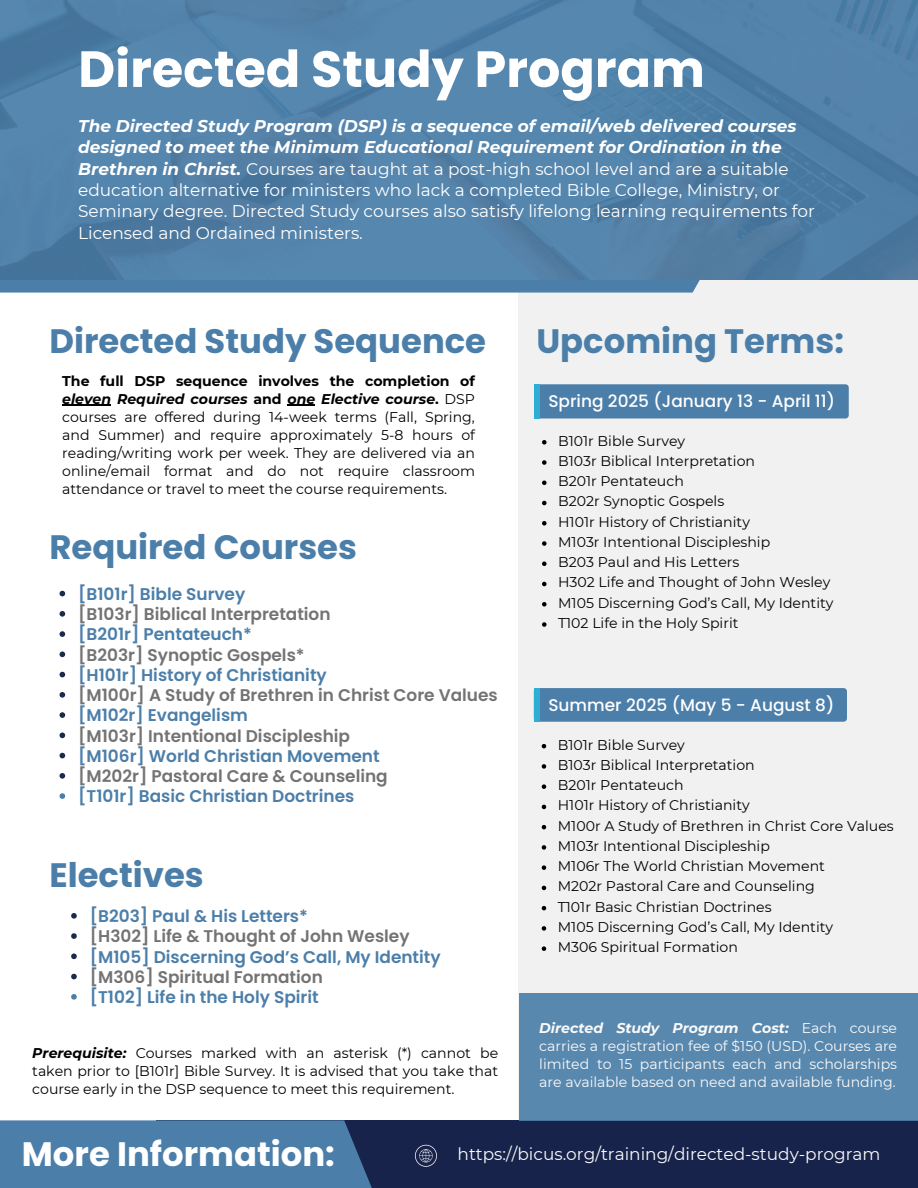
<style>
.page{position:relative;width:918px;height:1188px;background:#fff}
.page>*{position:absolute;margin:0;border:0;box-sizing:border-box;transform-origin:0 0}
.t1{font:700 50.85px "Poppins";color:#fff}
.t2{font:700 33.9px "Poppins";color:#4b7ea9}
.t3{font:700 33.9px "Poppins";color:#fff}
.t4{font:16.95px/21.3px "Montserrat";color:#fff}
.t5{font:600 16.95px "Poppins";color:#4b7ea9}
.t6{font:600 16.95px "Poppins";color:#737373}
.t7{font:500 16.95px "Poppins";color:#fff}
.t8{font:16.95px "Montserrat";color:#fafafa}
.t9{font:14.1px/18px "Montserrat";color:#000;text-align:justify}
.t10{font:14.1px/18px "Montserrat";color:#fafafa;text-align:justify}
.s1{font-weight:700;font-style:italic}
.s2{font-weight:700}
</style>
<div class="page">
<div style="left:519px;top:0;width:399px;height:1188px;background:#f1f1f1"></div>
<div style="left:156px;top:1120px;width:762px;height:68px;background:#18234b"></div>
<svg style="left:0;top:1120px;width:428px;height:68px;fill:#4b7ea9"></svg>
<svg style="left:415px;top:1145px;width:22px;height:22px"></svg>
<div style="left:534px;top:688px;width:313px;height:34px;background:#4b7ea9;border-radius:3px"></div>
<div style="left:534px;top:688px;width:6px;height:34px;background:#30add4"></div>
<div style="left:534px;top:384px;width:315px;height:35px;background:#4b7ea9;border-radius:3px"></div>
<div style="left:534px;top:384px;width:6px;height:35px;background:#30add4"></div>
<svg style="left:0;top:280px;width:700px;height:13px;background:#5182ac"></svg>
<div style="left:0;top:0;width:918px;height:280px;background:linear-gradient(to bottom,#5384ac,#5180a7)"></div>
<svg style="left:542px;top:440px;width:5px;height:5px"></svg>
<svg style="left:542px;top:460px;width:5px;height:5px"></svg>
<svg style="left:542px;top:481px;width:5px;height:4px"></svg>
<svg style="left:542px;top:501px;width:5px;height:4px"></svg>
<svg style="left:542px;top:521px;width:5px;height:5px"></svg>
<svg style="left:542px;top:541px;width:5px;height:5px"></svg>
<svg style="left:542px;top:562px;width:5px;height:4px"></svg>
<svg style="left:542px;top:582px;width:5px;height:4px"></svg>
<svg style="left:542px;top:602px;width:5px;height:5px"></svg>
<svg style="left:542px;top:622px;width:5px;height:5px"></svg>
<svg style="left:60px;top:591px;width:5px;height:5px"></svg>
<svg style="left:60px;top:611px;width:5px;height:6px"></svg>
<svg style="left:60px;top:631px;width:5px;height:6px"></svg>
<svg style="left:60px;top:652px;width:5px;height:5px"></svg>
<svg style="left:60px;top:672px;width:5px;height:5px"></svg>
<svg style="left:60px;top:692px;width:5px;height:6px"></svg>
<svg style="left:60px;top:712px;width:5px;height:6px"></svg>
<svg style="left:60px;top:733px;width:5px;height:5px"></svg>
<svg style="left:60px;top:753px;width:5px;height:5px"></svg>
<svg style="left:60px;top:773px;width:5px;height:6px"></svg>
<svg style="left:60px;top:793px;width:5px;height:6px"></svg>
<hr style="left:62px;top:405px;width:49px;height:1px;background:#000">
<svg style="left:288px;top:405px;width:27px;height:1px"></svg>
<svg style="left:71px;top:913px;width:6px;height:6px"></svg>
<svg style="left:71px;top:933px;width:6px;height:6px"></svg>
<svg style="left:71px;top:954px;width:6px;height:5px"></svg>
<svg style="left:71px;top:974px;width:6px;height:5px"></svg>
<svg style="left:71px;top:994px;width:6px;height:6px"></svg>
<div style="left:519px;top:993px;width:399px;height:127px;background:#5988af"></div>
<svg style="left:542px;top:744px;width:4px;height:4px"></svg>
<svg style="left:542px;top:764px;width:4px;height:5px"></svg>
<svg style="left:542px;top:784px;width:4px;height:5px"></svg>
<svg style="left:542px;top:805px;width:4px;height:4px"></svg>
<svg style="left:542px;top:825px;width:4px;height:4px"></svg>
<svg style="left:542px;top:845px;width:4px;height:5px"></svg>
<svg style="left:542px;top:865px;width:4px;height:5px"></svg>
<svg style="left:542px;top:886px;width:4px;height:4px"></svg>
<svg style="left:542px;top:906px;width:4px;height:4px"></svg>
<svg style="left:542px;top:926px;width:4px;height:5px"></svg>
<svg style="left:542px;top:946px;width:4px;height:5px"></svg>
<h2 class="t1" style="left:78px;top:34px;width:628px">Directed Study Program</h2>
<p class="t4" style="left:78px;top:115px;width:738px"><span class="s1">The Directed Study Program (DSP) is a sequence of email/web delivered courses designed to meet the Minimum Educational Requirement for Ordination in the Brethren in Christ.</span> Courses are taught at a post-high school level and are a suitable education alternative for ministers who lack a completed Bible College, Ministry, or Seminary degree. Directed Study courses also satisfy lifelong learning requirements for Licensed and Ordained ministers.</p>
<p class="t2" style="left:49px;top:318px;width:438px">Directed Study Sequence</p>
<h2 class="t9" style="left:62px;top:372px;width:414px"><span class="s2">The full DSP sequence involves the completion of </span><span class="s1">eleven Required courses</span> <span class="s2">and</span> <span class="s1">one Elective course</span><span class="s2">.</span> DSP courses are offered during 14-week terms (Fall, Spring, and Summer) and require approximately 5-8 hours of reading/writing work per week. They are delivered via an online/email format and do not require classroom attendance or travel to meet the course requirements.</h2>
<p class="t2" style="left:49px;top:524px;width:309px">Required Courses</p>
<p class="t5" style="left:78px;top:582px;width:169px">[B101r] Bible Survey</p>
<p class="t6" style="left:78px;top:602px;width:254px">[B103r] Biblical Interpretation</p>
<p class="t5" style="left:78px;top:622px;width:175px">[B201r] Pentateuch*</p>
<p class="t6" style="left:78px;top:643px;width:228px">[B203r] Synoptic Gospels*</p>
<p class="t5" style="left:78px;top:663px;width:250px">[H101r] History of Christianity</p>
<p class="t6" style="left:78px;top:683px;width:421px">[M100r] A Study of Brethren in Christ Core Values</p>
<p class="t5" style="left:78px;top:703px;width:171px">[M102r] Evangelism</p>
<p class="t6" style="left:78px;top:724px;width:273px">[M103r] Intentional Discipleship</p>
<p class="t5" style="left:78px;top:744px;width:303px">[M106r] World Christian Movement</p>
<p class="t6" style="left:78px;top:764px;width:311px">[M202r] Pastoral Care &amp; Counseling</p>
<p class="t5" style="left:78px;top:784px;width:278px">[T101r] Basic Christian Doctrines</p>
<p class="t2" style="left:49px;top:851px;width:156px">Electives</p>
<p class="t5" style="left:90px;top:904px;width:220px">[B203] Paul &amp; His Letters*</p>
<p class="t6" style="left:90px;top:924px;width:321px">[H302] Life &amp; Thought of John Wesley</p>
<p class="t5" style="left:90px;top:945px;width:352px">[M105] Discerning God’s Call, My Identity</p>
<p class="t6" style="left:90px;top:965px;width:235px">[M306] Spiritual Formation</p>
<p class="t5" style="left:90px;top:985px;width:230px">[T102] Life in the Holy Spirit</p>
<p class="t9" style="left:32px;top:1044px;width:467px"><span class="s1">Prerequisite:</span> Courses marked with an asterisk (*) cannot be taken prior to [B101r] Bible Survey. It is advised that you take that course early in the DSP sequence to meet this requirement.</p>
<h3 class="t2" style="left:536px;top:318px;width:309px">Upcoming Terms:</h3>
<p class="t7" style="left:548px;top:390px;width:288px">Spring 2025 (January 13 - April 11)</p>
<h3 class="t9" style="left:558px;top:432px;width:129px">B101r Bible Survey</h3>
<p class="t9" style="left:558px;top:452px;width:199px">B103r Biblical Interpretation</p>
<p class="t9" style="left:558px;top:472px;width:127px">B201r Pentateuch</p>
<p class="t9" style="left:558px;top:492px;width:168px">B202r Synoptic Gospels</p>
<p class="t9" style="left:558px;top:513px;width:193px">H101r History of Christianity</p>
<p class="t9" style="left:558px;top:533px;width:214px">M103r Intentional Discipleship</p>
<p class="t9" style="left:558px;top:553px;width:183px">B203 Paul and His Letters</p>
<p class="t9" style="left:558px;top:573px;width:274px">H302 Life and Thought of John Wesley</p>
<p class="t9" style="left:558px;top:594px;width:277px">M105 Discerning God’s Call, My Identity</p>
<p class="t9" style="left:558px;top:614px;width:182px">T102 Life in the Holy Spirit</p>
<h2 class="t7" style="left:548px;top:693px;width:288px">Summer 2025 (May 5 - August 8)</h2>
<p class="t9" style="left:558px;top:735px;width:129px">B101r Bible Survey</p>
<p class="t9" style="left:558px;top:756px;width:199px">B103r Biblical Interpretation</p>
<h2 class="t9" style="left:558px;top:776px;width:127px">B201r Pentateuch</h2>
<p class="t9" style="left:558px;top:796px;width:193px">H101r History of Christianity</p>
<p class="t9" style="left:558px;top:816px;width:338px">M100r A Study of Brethren in Christ Core Values</p>
<p class="t9" style="left:558px;top:837px;width:214px">M103r Intentional Discipleship</p>
<p class="t9" style="left:558px;top:857px;width:269px">M106r The World Christian Movement</p>
<p class="t9" style="left:558px;top:877px;width:259px">M202r Pastoral Care and Counseling</p>
<p class="t9" style="left:558px;top:897px;width:215px">T101r Basic Christian Doctrines</p>
<h2 class="t9" style="left:558px;top:918px;width:277px">M105 Discerning God’s Call, My Identity</h2>
<p class="t9" style="left:558px;top:938px;width:182px">M306 Spiritual Formation</p>
<p class="t10" style="left:539px;top:1019px;width:359px"><span class="s1">Directed Study Program Cost:</span> Each course carries a registration fee of $150 (USD). Courses are limited to 15 participants each and scholarships are available based on need and available funding.</p>
<h4 class="t3" style="left:22px;top:1130px;width:314px">More Information:</h4>
<h1 class="t8" style="left:458px;top:1144px;width:424px">https://bicus.org/training/directed-study-program</h1>
</div>
